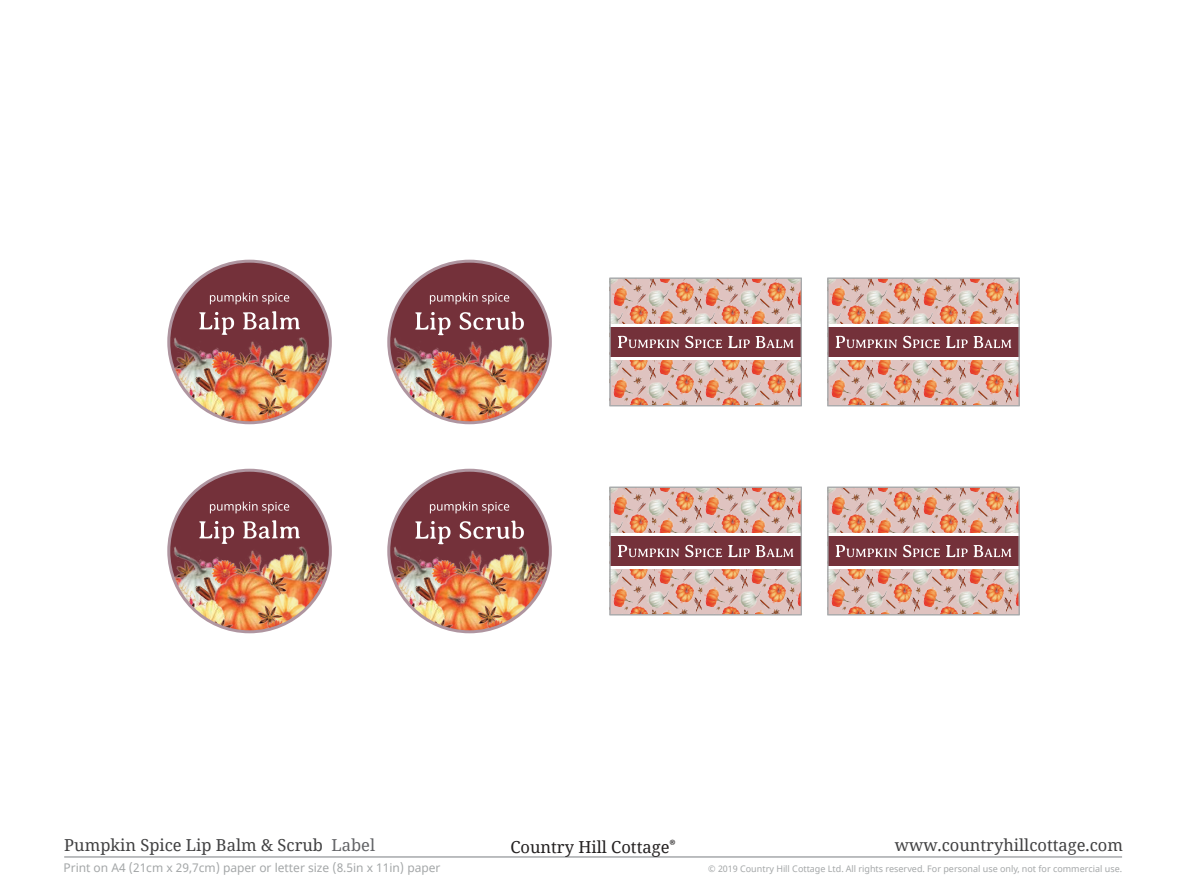
<style>
.page{position:relative;width:1188px;height:893px;background:#fff}
.page>*{position:absolute;margin:0;border:0;box-sizing:border-box;transform-origin:0 0}
.t1{font:16.5px "Noto Serif";color:#404041}
.t2{font:16.5px "Noto Serif";color:#221f1f}
.t3{font:12px "Noto Sans";color:#a4a7a8}
.t4{font:9px "Noto Sans";color:#a4a7a8}
.s1{color:#626366}
</style>
<div class="page">
<hr style="left:64px;top:856px;width:1058px;height:2px;background:#b2b4b6">
<div style="left:169px;top:261px;width:161px;height:162px;background:#74313a;border-radius:50%"></div>
<svg style="left:210px;top:293px;width:79px;height:11px"></svg>
<img style="left:171px;top:337px;width:51px;height:40px">
<img style="left:240px;top:341px;width:20px;height:12px">
<img style="left:176px;top:369px;width:26px;height:3px">
<img style="left:175px;top:372px;width:27px;height:21px">
<img style="left:260px;top:337px;width:70px;height:60px">
<img style="left:212px;top:351px;width:19px;height:2px">
<img style="left:193px;top:375px;width:9px;height:15px">
<img style="left:202px;top:363px;width:4px;height:27px">
<img style="left:206px;top:353px;width:87px;height:70px">
<img style="left:185px;top:390px;width:40px;height:29px">
<img style="left:269px;top:384px;width:42px;height:36px">
<img style="left:258px;top:397px;width:25px;height:9px">
<img style="left:211px;top:405px;width:25px;height:17px">
<img style="left:242px;top:416px;width:50px;height:7px">
<img style="left:258px;top:406px;width:27px;height:16px">
<div style="left:167px;top:260px;width:165px;height:164px;border:3px solid #af95a0;border-radius:50%"></div>
<svg style="left:199px;top:312px;width:35px;height:23px"></svg>
<svg style="left:243px;top:311px;width:57px;height:19px"></svg>
<div style="left:389px;top:261px;width:161px;height:162px;background:#74313a;border-radius:50%"></div>
<svg style="left:430px;top:293px;width:79px;height:11px"></svg>
<img style="left:391px;top:335px;width:52px;height:42px">
<img style="left:460px;top:341px;width:20px;height:12px">
<img style="left:396px;top:369px;width:26px;height:3px">
<img style="left:395px;top:372px;width:27px;height:21px">
<img style="left:480px;top:337px;width:70px;height:60px">
<img style="left:432px;top:351px;width:19px;height:2px">
<img style="left:413px;top:375px;width:9px;height:15px">
<img style="left:422px;top:363px;width:4px;height:27px">
<img style="left:426px;top:353px;width:87px;height:70px">
<img style="left:405px;top:390px;width:40px;height:29px">
<img style="left:489px;top:384px;width:42px;height:36px">
<img style="left:478px;top:397px;width:25px;height:9px">
<img style="left:431px;top:405px;width:25px;height:17px">
<img style="left:462px;top:416px;width:50px;height:7px">
<img style="left:478px;top:406px;width:27px;height:16px">
<div style="left:387px;top:260px;width:165px;height:164px;border:3px solid #af95a0;border-radius:50%"></div>
<svg style="left:415px;top:312px;width:36px;height:23px"></svg>
<svg style="left:460px;top:312px;width:64px;height:18px"></svg>
<div style="left:169px;top:470px;width:161px;height:162px;background:#74313a;border-radius:50%"></div>
<svg style="left:210px;top:502px;width:79px;height:11px"></svg>
<img style="left:171px;top:546px;width:51px;height:40px">
<img style="left:240px;top:550px;width:20px;height:12px">
<img style="left:176px;top:578px;width:26px;height:3px">
<img style="left:175px;top:581px;width:27px;height:21px">
<img style="left:260px;top:546px;width:70px;height:60px">
<img style="left:212px;top:560px;width:19px;height:2px">
<img style="left:193px;top:584px;width:9px;height:15px">
<img style="left:202px;top:572px;width:4px;height:27px">
<img style="left:206px;top:562px;width:87px;height:70px">
<img style="left:185px;top:599px;width:40px;height:29px">
<img style="left:269px;top:593px;width:42px;height:36px">
<img style="left:258px;top:606px;width:25px;height:9px">
<img style="left:211px;top:614px;width:25px;height:17px">
<img style="left:242px;top:625px;width:50px;height:7px">
<img style="left:258px;top:615px;width:27px;height:16px">
<div style="left:167px;top:469px;width:165px;height:164px;border:3px solid #af95a0;border-radius:50%"></div>
<svg style="left:199px;top:521px;width:35px;height:23px"></svg>
<svg style="left:243px;top:520px;width:57px;height:19px"></svg>
<div style="left:389px;top:470px;width:161px;height:162px;background:#74313a;border-radius:50%"></div>
<svg style="left:430px;top:502px;width:79px;height:11px"></svg>
<img style="left:391px;top:544px;width:52px;height:42px">
<img style="left:460px;top:550px;width:20px;height:12px">
<img style="left:396px;top:578px;width:26px;height:3px">
<img style="left:395px;top:581px;width:27px;height:21px">
<img style="left:480px;top:546px;width:70px;height:60px">
<img style="left:432px;top:560px;width:19px;height:2px">
<img style="left:413px;top:584px;width:9px;height:15px">
<img style="left:422px;top:572px;width:4px;height:27px">
<img style="left:426px;top:562px;width:87px;height:70px">
<img style="left:405px;top:599px;width:40px;height:29px">
<img style="left:489px;top:593px;width:42px;height:36px">
<img style="left:478px;top:606px;width:25px;height:9px">
<img style="left:431px;top:614px;width:25px;height:17px">
<img style="left:462px;top:625px;width:50px;height:7px">
<img style="left:478px;top:615px;width:27px;height:16px">
<div style="left:387px;top:469px;width:165px;height:164px;border:3px solid #af95a0;border-radius:50%"></div>
<svg style="left:415px;top:521px;width:36px;height:23px"></svg>
<svg style="left:460px;top:521px;width:64px;height:18px"></svg>
<svg style="left:612px;top:280px;width:188px;height:124px;background:#dbafa0"></svg>
<div style="left:610px;top:325px;width:191px;height:33px;background:#74313a"></div>
<hr style="left:610px;top:324px;width:191px;height:3px;background:#fff">
<hr style="left:610px;top:357px;width:191px;height:3px;background:#fff">
<div style="left:610px;top:278px;width:192px;height:128px;border:1px solid #a7a9ab"></div>
<svg style="left:618px;top:336px;width:61px;height:12px"></svg>
<svg style="left:685px;top:336px;width:37px;height:12px"></svg>
<svg style="left:728px;top:336px;width:22px;height:12px"></svg>
<svg style="left:756px;top:336px;width:37px;height:12px"></svg>
<svg style="left:612px;top:489px;width:188px;height:124px;background:#dbafa0"></svg>
<div style="left:610px;top:534px;width:191px;height:33px;background:#74313a"></div>
<hr style="left:610px;top:533px;width:191px;height:3px;background:#fff">
<hr style="left:610px;top:566px;width:191px;height:3px;background:#fff">
<div style="left:610px;top:487px;width:192px;height:128px;border:1px solid #a7a9ab"></div>
<svg style="left:618px;top:545px;width:61px;height:12px"></svg>
<svg style="left:685px;top:545px;width:37px;height:12px"></svg>
<svg style="left:728px;top:545px;width:22px;height:12px"></svg>
<svg style="left:756px;top:545px;width:37px;height:12px"></svg>
<svg style="left:830px;top:489px;width:187px;height:124px;background:#dcb0a1"></svg>
<div style="left:828px;top:534px;width:191px;height:33px;background:#74313a"></div>
<hr style="left:828px;top:533px;width:191px;height:3px;background:#fff">
<hr style="left:828px;top:566px;width:191px;height:3px;background:#fff">
<div style="left:828px;top:487px;width:191px;height:128px;border:1px solid #a7a9ab"></div>
<svg style="left:836px;top:545px;width:61px;height:12px"></svg>
<svg style="left:903px;top:545px;width:37px;height:12px"></svg>
<svg style="left:946px;top:545px;width:22px;height:12px"></svg>
<svg style="left:974px;top:545px;width:37px;height:12px"></svg>
<svg style="left:830px;top:280px;width:187px;height:124px;background:#dcb0a1"></svg>
<div style="left:828px;top:325px;width:191px;height:33px;background:#74313a"></div>
<hr style="left:828px;top:324px;width:191px;height:3px;background:#fff">
<hr style="left:828px;top:357px;width:191px;height:3px;background:#fff">
<div style="left:828px;top:278px;width:191px;height:128px;border:1px solid #a7a9ab"></div>
<svg style="left:836px;top:336px;width:61px;height:12px"></svg>
<svg style="left:903px;top:336px;width:37px;height:12px"></svg>
<svg style="left:946px;top:336px;width:22px;height:12px"></svg>
<svg style="left:974px;top:336px;width:38px;height:12px"></svg>
<h1 class="t1" style="left:64px;top:838px;width:312px">Pumpkin Spice Lip Balm &amp; Scrub <span class="s1">Label</span></h1>
<h1 class="t2" style="left:510px;top:840px;width:167px">Country Hill Cottage<sup>®</sup></h1>
<h2 class="t3" style="left:63px;top:861px;width:379px">Print on A4 (21cm x 29,7cm) paper or letter size (8.5in x 11in) paper</h2>
<h1 class="t1" style="left:895px;top:838px;width:230px">www.countryhillcottage.com</h1>
<p class="t4" style="left:708px;top:864px;width:416px">© 2019 Country Hill Cottage Ltd. All rights reserved. For personal use only, not for commercial use.</p>
</div>
